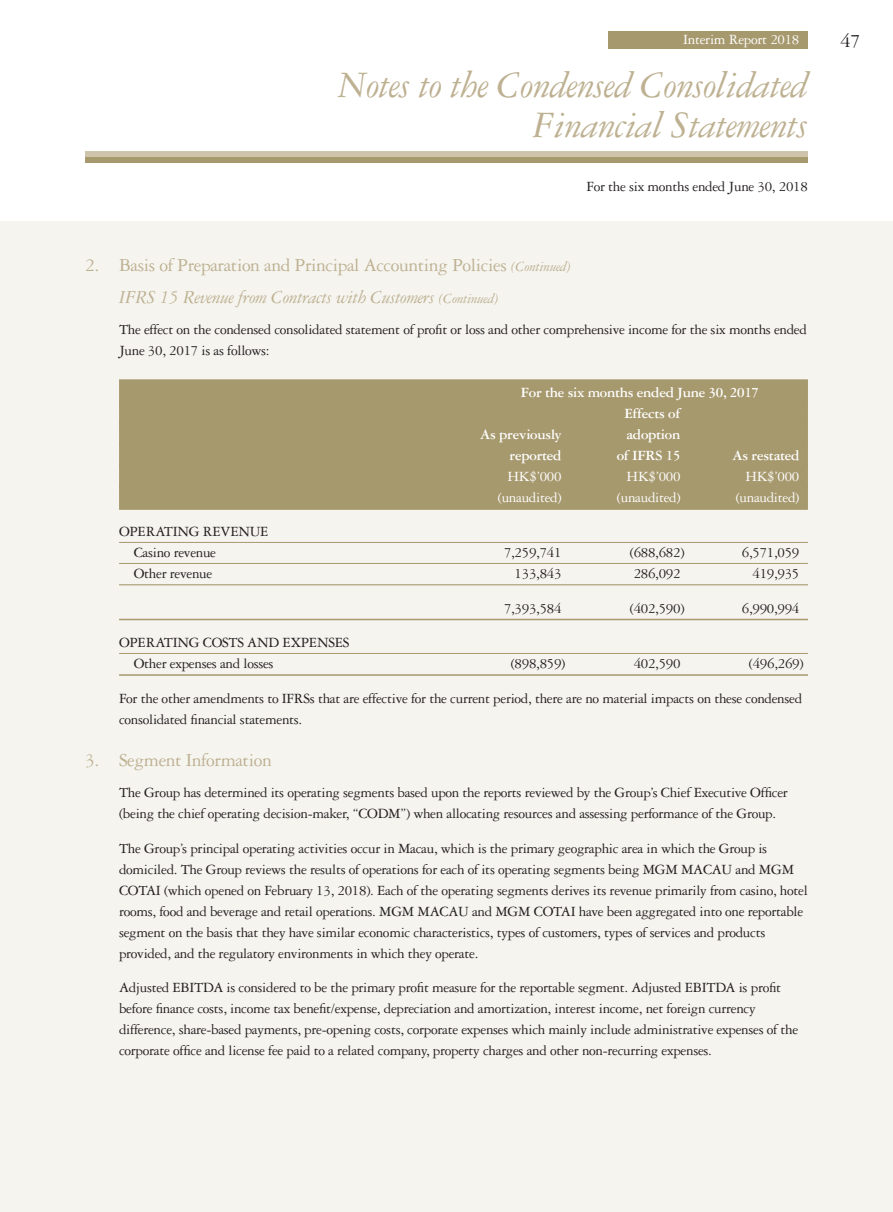
<style>
.page{position:relative;width:893px;height:1212px;background:#fff}
.page>*{position:absolute;margin:0;border:0;box-sizing:border-box;transform-origin:0 0}
.t1{font:italic 39.75px/39.8px "Garamond 3 LT Std";letter-spacing:-.02em;color:#beb192;text-align:right}
.t2{font:20.25px "Garamond 3 LT Std";color:#231f20}
.Subhead_1{font:19.5px "Garamond 3 LT Std";letter-spacing:-.02em;color:#beb192}
.Subhead_2{font:italic 19.5px "Garamond 3 LT Std";letter-spacing:-.02em;color:#beb192}
.Body_text{font:15px/21px "Garamond 3 LT Std";letter-spacing:-.02em;color:#231f20}
.Table_2_Colume{font:15px "Garamond 3 LT Std";letter-spacing:-.02em;color:#231f20}
.Table_head_2_Colume{font:700 15px "Garamond 3 LT Std";letter-spacing:-.02em;color:#fff}
.Table_head_2_Colume-2{font:15px "Garamond 3 LT Std";letter-spacing:-.02em;color:#fff}
.s1{font-style:italic;font-size:15px}
.s2{font-size:15px}
</style>
<div class="page">
<div style="left:608px;top:32px;width:200px;height:17px;background:#a7996e"></div>
<div style="left:85px;top:151px;width:723px;height:12px;background:#cec4ab"></div>
<div style="left:85px;top:157px;width:723px;height:6px;background:#a7996e"></div>
<div style="left:0;top:221px;width:893px;height:991px;background:#f5f4ef"></div>
<div style="left:119px;top:379px;width:689px;height:26px;background:#a7996e"></div>
<div style="left:119px;top:400px;width:689px;height:26px;background:#a7996e"></div>
<div style="left:119px;top:421px;width:689px;height:26px;background:#a7996e"></div>
<div style="left:119px;top:442px;width:689px;height:26px;background:#a7996e"></div>
<div style="left:119px;top:463px;width:689px;height:26px;background:#a7996e"></div>
<div style="left:119px;top:484px;width:689px;height:26px;background:#a7996e"></div>
<hr style="left:119px;top:542px;width:689px;height:1px;background:#a7996e">
<hr style="left:119px;top:563px;width:689px;height:1px;background:#a7996e">
<hr style="left:119px;top:584px;width:689px;height:1px;background:#a7996e">
<hr style="left:119px;top:619px;width:689px;height:1px;background:#a7996e">
<hr style="left:119px;top:653px;width:689px;height:1px;background:#a7996e">
<hr style="left:119px;top:674px;width:689px;height:2px;background:#a7996e">
<p class="Table_head_2_Colume-2" style="left:683px;top:32px;width:118px">Interim Report 2018</p>
<h2 class="t2" style="left:840px;top:30px;width:22px">47</h2>
<h1 class="t1" style="left:338px;top:65px;width:471px">Notes to the Condensed Consolidated<br>Financial Statements</h1>
<p class="Body_text" style="left:587px;top:176px;width:223px">For the six months ended June 30, 2018</p>
<p class="Subhead_1" style="left:85px;top:255px;width:488px">2. Basis of Preparation and Principal Accounting Policies <span class="s1">(Continued)</span></p>
<p class="Subhead_2" style="left:119px;top:286px;width:381px">IFRS 15 Revenue from Contracts with Customers <span class="s2">(Continued)</span></p>
<p class="Body_text" style="left:119px;top:319px;width:689px">The effect on the condensed consolidated statement of profit or loss and other comprehensive income for the six months ended<br>June 30, 2017 is as follows:</p>
<p class="Table_head_2_Colume" style="left:521px;top:384px;width:240px">For the six months ended June 30, 2017</p>
<p class="Table_head_2_Colume" style="left:625px;top:405px;width:57px">Effects of</p>
<p class="Table_head_2_Colume" style="left:480px;top:426px;width:83px">As previously</p>
<p class="Table_head_2_Colume" style="left:627px;top:426px;width:55px">adoption</p>
<p class="Table_head_2_Colume" style="left:509px;top:447px;width:54px">reported</p>
<p class="Table_head_2_Colume" style="left:617px;top:447px;width:65px">of IFRS 15</p>
<p class="Table_head_2_Colume" style="left:732px;top:447px;width:69px">As restated</p>
<p class="Table_head_2_Colume-2" style="left:508px;top:468px;width:56px">HK$’000</p>
<p class="Table_head_2_Colume-2" style="left:627px;top:468px;width:56px">HK$’000</p>
<p class="Table_head_2_Colume-2" style="left:745px;top:468px;width:56px">HK$’000</p>
<p class="Table_head_2_Colume-2" style="left:498px;top:489px;width:65px">(unaudited)</p>
<p class="Table_head_2_Colume-2" style="left:617px;top:489px;width:65px">(unaudited)</p>
<p class="Table_head_2_Colume-2" style="left:736px;top:489px;width:65px">(unaudited)</p>
<p class="Table_2_Colume" style="left:119px;top:524px;width:151px">OPERATING REVENUE</p>
<p class="Table_2_Colume" style="left:134px;top:545px;width:84px">Casino revenue</p>
<p class="Table_2_Colume" style="left:504px;top:545px;width:59px">7,259,741</p>
<p class="Table_2_Colume" style="left:630px;top:545px;width:56px">(688,682)</p>
<p class="Table_2_Colume" style="left:742px;top:545px;width:59px">6,571,059</p>
<p class="Table_2_Colume" style="left:134px;top:566px;width:80px">Other revenue</p>
<p class="Table_2_Colume" style="left:515px;top:566px;width:48px">133,843</p>
<p class="Table_2_Colume" style="left:634px;top:566px;width:48px">286,092</p>
<p class="Table_2_Colume" style="left:752px;top:566px;width:48px">419,935</p>
<p class="Table_2_Colume" style="left:504px;top:600px;width:59px">7,393,584</p>
<p class="Table_2_Colume" style="left:630px;top:600px;width:56px">(402,590)</p>
<p class="Table_2_Colume" style="left:742px;top:600px;width:59px">6,990,994</p>
<p class="Table_2_Colume" style="left:119px;top:635px;width:232px">OPERATING COSTS AND EXPENSES</p>
<p class="Table_2_Colume" style="left:134px;top:656px;width:141px">Other expenses and losses</p>
<p class="Table_2_Colume" style="left:511px;top:656px;width:56px">(898,859)</p>
<p class="Table_2_Colume" style="left:634px;top:656px;width:48px">402,590</p>
<p class="Table_2_Colume" style="left:749px;top:656px;width:56px">(496,269)</p>
<p class="Body_text" style="left:119px;top:688px;width:685px">For the other amendments to IFRSs that are effective for the current period, there are no material impacts on these condensed consolidated financial statements.</p>
<p class="Subhead_1" style="left:85px;top:749px;width:188px">3. Segment Information</p>
<p class="Body_text" style="left:119px;top:782px;width:670px">The Group has determined its operating segments based upon the reports reviewed by the Group’s Chief Executive Officer (being the chief operating decision-maker, “CODM”) when allocating resources and assessing performance of the Group.</p>
<p class="Body_text" style="left:119px;top:837px;width:690px">The Group’s principal operating activities occur in Macau, which is the primary geographic area in which the Group is domiciled. The Group reviews the results of operations for each of its operating segments being MGM MACAU and MGM COTAI (which opened on February 13, 2018). Each of the operating segments derives its revenue primarily from casino, hotel rooms, food and beverage and retail operations. MGM MACAU and MGM COTAI have been aggregated into one reportable segment on the basis that they have similar economic characteristics, types of customers, types of services and products provided, and the regulatory environments in which they operate.</p>
<p class="Body_text" style="left:119px;top:977px;width:681px">Adjusted EBITDA is considered to be the primary profit measure for the reportable segment. Adjusted EBITDA is profit before finance costs, income tax benefit/expense, depreciation and amortization, interest income, net foreign currency difference, share-based payments, pre-opening costs, corporate expenses which mainly include administrative expenses of the corporate office and license fee paid to a related company, property charges and other non-recurring expenses.</p>
</div>
